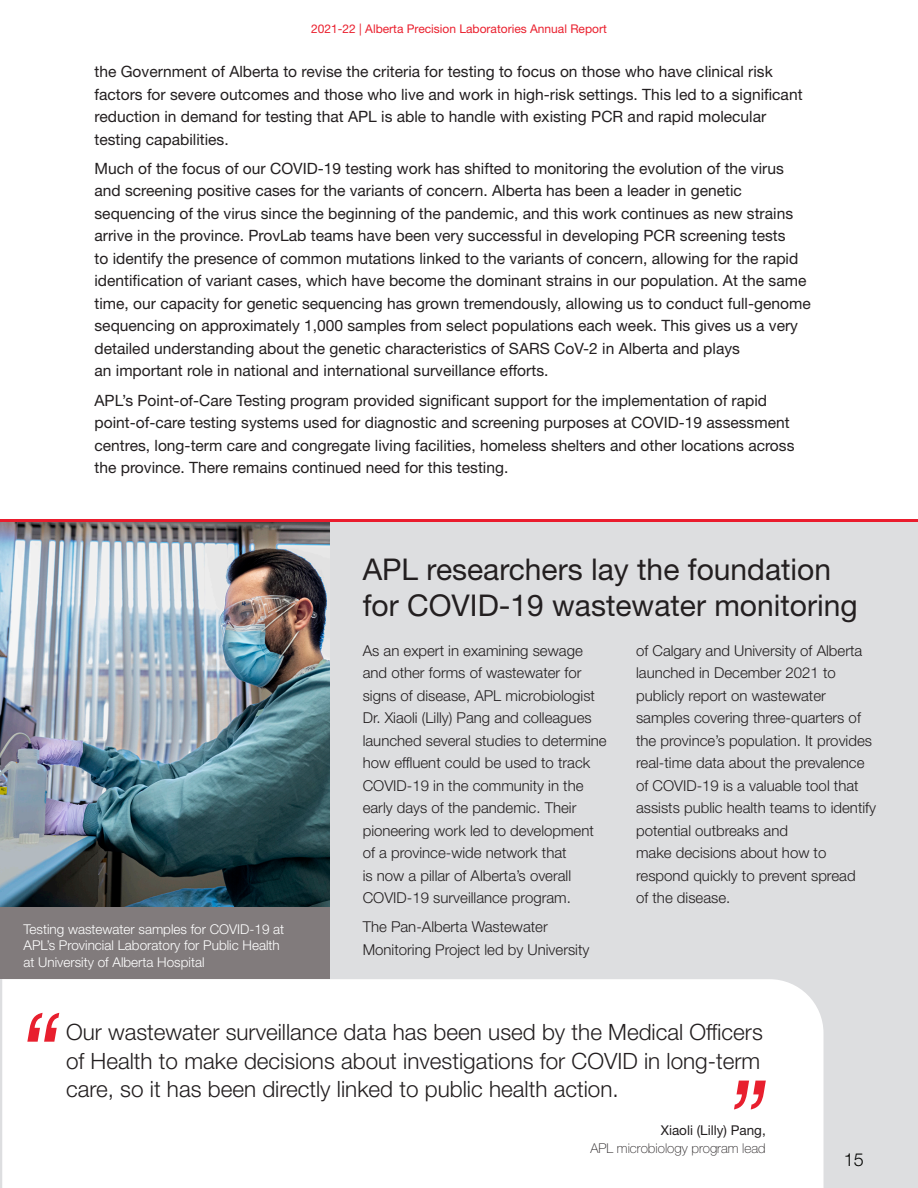
<style>
.page{position:relative;width:918px;height:1188px;background:#fff}
.page>*{position:absolute;margin:0;border:0;box-sizing:border-box;transform-origin:0 0}
.sidebar_header{font:30px/36px "Helvetica Neue LT Std";color:#231f20}
.pull_quote{font:300 22.5px/28.5px "Helvetica Neue LT Std";color:#231f20;text-align:justify}
.t1{font:300 18px "Helvetica Neue LT Std";color:#040503}
.Body_Text{font:15.6px/22.5px "Helvetica Neue LT Std";color:#231f20}
.sidebar_body{font:300 15px/22.5px "Helvetica Neue LT Std";color:#231f20}
.sidebar_body-2{font:300 13.5px/16.5px "Helvetica Neue LT Std";color:#fff}
.pull_quote_atributio{font:100 13.5px/18px "Helvetica Neue LT Std";color:#231f20;text-align:right}
.t2{font:12px "Helvetica Neue LT Std";color:#ea202e}
.s1{font-weight:400}
</style>
<div class="page">
<div style="left:0;top:522px;width:918px;height:666px;background:#dddee0"></div>
<div style="left:2px;top:979px;width:822px;height:209px;background:#fff"></div>
<svg style="left:27px;top:1013px;width:32px;height:29px"></svg>
<svg style="left:734px;top:1081px;width:32px;height:28px"></svg>
<img style="left:0;top:522px;width:329px;height:386px">
<hr style="left:0;top:519px;width:918px;height:3px;background:#ea1c2d">
<div style="left:0;top:908px;width:329px;height:71px;background:#817b7c"></div>
<p class="t2" style="left:311px;top:22px;width:297px">2021-22 | Alberta Precision Laboratories Annual Report</p>
<p class="Body_Text" style="left:94px;top:60px;width:710px">the Government of Alberta to revise the criteria for testing to focus on those who have clinical risk factors for severe outcomes and those who live and work in high-risk settings. This led to a significant reduction in demand for testing that APL is able to handle with existing PCR and rapid molecular testing capabilities.</p>
<p class="Body_Text" style="left:94px;top:157px;width:718px">Much of the focus of our COVID-19 testing work has shifted to monitoring the evolution of the virus and screening positive cases for the variants of concern. Alberta has been a leader in genetic sequencing of the virus since the beginning of the pandemic, and this work continues as new strains arrive in the province. ProvLab teams have been very successful in developing PCR screening tests<br>to identify the presence of common mutations linked to the variants of concern, allowing for the rapid identification of variant cases, which have become the dominant strains in our population. At the same time, our capacity for genetic sequencing has grown tremendously, allowing us to conduct full-genome sequencing on approximately 1,000 samples from select populations each week. This gives us a very detailed understanding about the genetic characteristics of SARS CoV-2 in Alberta and plays<br>an important role in national and international surveillance efforts.</p>
<p class="Body_Text" style="left:94px;top:389px;width:702px">APL’s Point-of-Care Testing program provided significant support for the implementation of rapid point-of-care testing systems used for diagnostic and screening purposes at COVID-19 assessment centres, long-term care and congregate living facilities, homeless shelters and other locations across the province. There remains continued need for this testing.</p>
<p class="sidebar_body-2" style="left:24px;top:920px;width:262px">Testing wastewater samples for COVID-19 at<br>APL’s Provincial Laboratory for Public Health at University of Alberta Hospital</p>
<p class="sidebar_header" style="left:363px;top:551px;width:497px">APL researchers lay the foundation for COVID-19 wastewater monitoring</p>
<p class="sidebar_body" style="left:363px;top:639px;width:245px">As an expert in examining sewage and other forms of wastewater for signs of disease, APL microbiologist Dr. Xiaoli (Lilly) Pang and colleagues launched several studies to determine how effluent could be used to track COVID-19 in the community in the early days of the pandemic. Their pioneering work led to development of a province-wide network that<br>is now a pillar of Alberta’s overall COVID-19 surveillance program.</p>
<p class="sidebar_body" style="left:363px;top:915px;width:228px">The Pan-Alberta Wastewater<br>Monitoring Project led by University</p>
<p class="sidebar_body" style="left:636px;top:639px;width:241px">of Calgary and University of Alberta launched in December 2021 to publicly report on wastewater samples covering three-quarters of the province’s population. It provides real-time data about the prevalence of COVID-19 is a valuable tool that assists public health teams to identify potential outbreaks and<br>make decisions about how to respond quickly to prevent spread<br>of the disease.</p>
<p class="pull_quote" style="left:66px;top:1017px;width:698px">Our wastewater surveillance data has been used by the Medical Officers of Health to make decisions about investigations for COVID in long-term care, so it has been directly linked to public health action.</p>
<p class="pull_quote_atributio" style="left:590px;top:1121px;width:177px"><span class="s1">Xiaoli (Lilly) Pang,<br></span>APL microbiology program lead</p>
<p class="t1" style="left:844px;top:1149px;width:22px">15</p>
</div>
